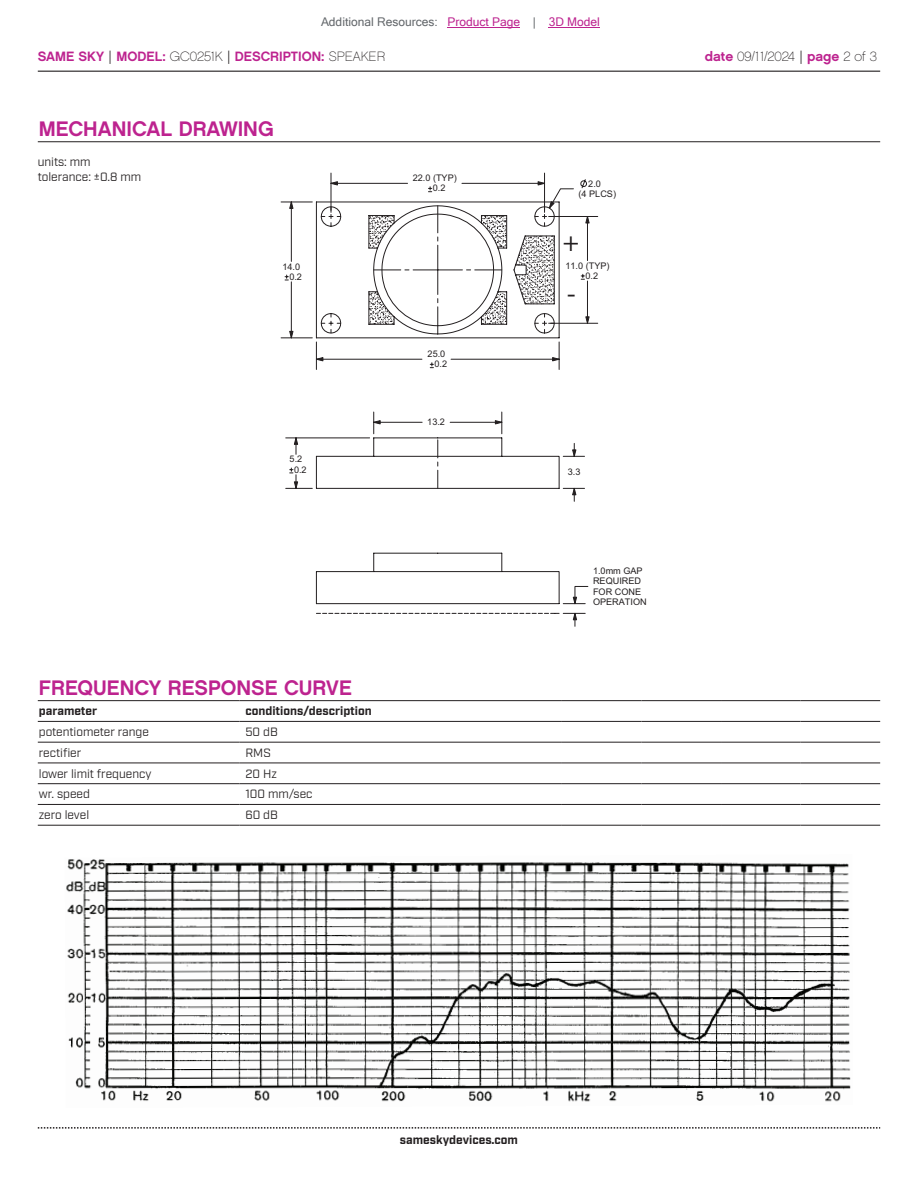
<style>
.page{position:relative;width:918px;height:1188px;background:#fff}
.page>*{position:absolute;margin:0;border:0;box-sizing:border-box;transform-origin:0 0}
.t1{font:27.45px/51.6px "Myriad Pro";color:#231f20}
.t2{font:21px "Chalet New York Nineteen Sixty";color:#bd238f}
.t3{font:13.5px "Chalet New York Nineteen Sixty";color:#bd238f}
.t4{font:13.5px "Chalet Paris Nineteen Sixty";letter-spacing:-.005em;color:#231f20}
.t5{font:12px/14.4px "Industry";color:#231f20}
.t6{font:700 12px "Industry";color:#231f20}
.t7{font:12px "Microsoft Sans Serif";color:#63676b}
.t8{font:9.15px/10.2px "Arial";color:#231f20;text-align:center}
.s1{color:#bd238f}
.s2{font-family:"Industry";color:#231f20}
.s3{font-family:"Chalet Paris Nineteen Sixty";color:#231f20}
.s4{font-family:"Chalet New York Nineteen Sixty";color:#bd238f}
.s5{font-family:"Industry"}
</style>
<div class="page">
<hr style="left:38px;top:71px;width:842px;height:1px;background:#231f20">
<svg style="left:38px;top:1127px;width:842px;height:2px"></svg>
<hr style="left:38px;top:141px;width:842px;height:1px;background:#231f20">
<svg style="left:316px;top:201px;width:244px;height:385px"></svg>
<svg style="left:437px;top:440px;width:1px;height:48px"></svg>
<svg style="left:316px;top:586px;width:272px;height:41px"></svg>
<svg style="left:374px;top:270px;width:35px;height:1px"></svg>
<hr style="left:413px;top:270px;width:49px;height:1px;background:#231f20">
<svg style="left:321px;top:314px;width:20px;height:19px"></svg>
<svg style="left:321px;top:207px;width:20px;height:19px"></svg>
<svg style="left:369px;top:215px;width:26px;height:34px"></svg>
<svg style="left:369px;top:292px;width:26px;height:33px"></svg>
<hr style="left:374px;top:422px;width:48px;height:1px;background:#231f20">
<hr style="left:450px;top:422px;width:52px;height:1px;background:#231f20">
<hr style="left:286px;top:438px;width:84px;height:1px;background:#231f20">
<svg style="left:373px;top:412px;width:7px;height:22px"></svg>
<svg style="left:495px;top:412px;width:8px;height:22px"></svg>
<svg style="left:563px;top:488px;width:22px;height:13px"></svg>
<svg style="left:563px;top:443px;width:22px;height:14px"></svg>
<svg style="left:294px;top:438px;width:4px;height:16px"></svg>
<svg style="left:286px;top:468px;width:26px;height:21px"></svg>
<hr style="left:549px;top:323px;width:49px;height:1px;background:#231f20">
<hr style="left:549px;top:216px;width:49px;height:1px;background:#231f20">
<hr style="left:331px;top:183px;width:77px;height:1px;background:#231f20">
<hr style="left:331px;top:173px;width:1px;height:39px;background:#231f20">
<hr style="left:544px;top:173px;width:1px;height:39px;background:#231f20">
<svg style="left:285px;top:275px;width:3px;height:6px"></svg>
<hr style="left:291px;top:282px;width:1px;height:56px;background:#231f20">
<hr style="left:291px;top:202px;width:1px;height:59px;background:#231f20">
<hr style="left:281px;top:338px;width:31px;height:1px;background:#231f20">
<hr style="left:281px;top:202px;width:31px;height:1px;background:#231f20">
<svg style="left:430px;top:363px;width:3px;height:5px"></svg>
<hr style="left:451px;top:359px;width:108px;height:1px;background:#231f20">
<hr style="left:316px;top:359px;width:106px;height:1px;background:#231f20">
<svg style="left:290px;top:331px;width:3px;height:7px"></svg>
<svg style="left:290px;top:202px;width:3px;height:6px"></svg>
<svg style="left:553px;top:342px;width:7px;height:27px"></svg>
<svg style="left:316px;top:342px;width:7px;height:27px"></svg>
<svg style="left:331px;top:182px;width:7px;height:3px"></svg>
<svg style="left:428px;top:179px;width:161px;height:155px"></svg>
<hr style="left:38px;top:700px;width:201px;height:1px;background:#231f20">
<hr style="left:239px;top:700px;width:323px;height:1px;background:#231f20">
<hr style="left:562px;top:700px;width:79px;height:1px;background:#231f20">
<hr style="left:641px;top:700px;width:80px;height:1px;background:#231f20">
<hr style="left:721px;top:700px;width:80px;height:1px;background:#231f20">
<hr style="left:801px;top:700px;width:79px;height:1px;background:#231f20">
<hr style="left:38px;top:721px;width:201px;height:1px;background:#231f20">
<hr style="left:239px;top:721px;width:323px;height:1px;background:#231f20">
<hr style="left:562px;top:721px;width:79px;height:1px;background:#231f20">
<hr style="left:641px;top:721px;width:80px;height:1px;background:#231f20">
<hr style="left:721px;top:721px;width:80px;height:1px;background:#231f20">
<hr style="left:801px;top:721px;width:79px;height:1px;background:#231f20">
<hr style="left:38px;top:742px;width:201px;height:1px;background:#231f20">
<hr style="left:239px;top:742px;width:323px;height:1px;background:#231f20">
<hr style="left:562px;top:742px;width:79px;height:1px;background:#231f20">
<hr style="left:641px;top:742px;width:80px;height:1px;background:#231f20">
<hr style="left:721px;top:742px;width:80px;height:1px;background:#231f20">
<hr style="left:801px;top:742px;width:79px;height:1px;background:#231f20">
<hr style="left:38px;top:763px;width:201px;height:1px;background:#231f20">
<hr style="left:239px;top:763px;width:323px;height:1px;background:#231f20">
<hr style="left:562px;top:763px;width:79px;height:1px;background:#231f20">
<hr style="left:641px;top:763px;width:80px;height:1px;background:#231f20">
<hr style="left:721px;top:763px;width:80px;height:1px;background:#231f20">
<hr style="left:801px;top:763px;width:79px;height:1px;background:#231f20">
<hr style="left:38px;top:783px;width:201px;height:1px;background:#231f20">
<hr style="left:239px;top:783px;width:323px;height:1px;background:#231f20">
<hr style="left:562px;top:783px;width:79px;height:1px;background:#231f20">
<hr style="left:641px;top:783px;width:80px;height:1px;background:#231f20">
<hr style="left:721px;top:783px;width:80px;height:1px;background:#231f20">
<hr style="left:801px;top:783px;width:79px;height:1px;background:#231f20">
<hr style="left:38px;top:804px;width:201px;height:1px;background:#231f20">
<hr style="left:239px;top:804px;width:323px;height:1px;background:#231f20">
<hr style="left:562px;top:804px;width:79px;height:1px;background:#231f20">
<hr style="left:641px;top:804px;width:80px;height:1px;background:#231f20">
<hr style="left:721px;top:804px;width:80px;height:1px;background:#231f20">
<hr style="left:801px;top:804px;width:79px;height:1px;background:#231f20">
<hr style="left:38px;top:825px;width:201px;height:1px;background:#231f20">
<hr style="left:239px;top:825px;width:323px;height:1px;background:#231f20">
<hr style="left:562px;top:825px;width:79px;height:1px;background:#231f20">
<hr style="left:641px;top:825px;width:80px;height:1px;background:#231f20">
<hr style="left:721px;top:825px;width:80px;height:1px;background:#231f20">
<hr style="left:801px;top:825px;width:79px;height:1px;background:#231f20">
<img style="left:66px;top:859px;width:785px;height:243px">
<hr style="left:448px;top:27px;width:72px;height:1px;background:#bd238f">
<hr style="left:549px;top:27px;width:51px;height:1px;background:#bd238f">
<p class="t7" style="left:321px;top:15px;width:280px">Additional Resources: <span class="s1">Product Page</span> | <span class="s1">3D Model</span></p>
<p class="t3" style="left:38px;top:47px;width:349px">SAME SKY <span class="s2">|</span> MODEL: <span class="s3">GC0251K</span> <span class="s2">|</span> DESCRIPTION: <span class="s3">SPEAKER</span></p>
<p class="t4" style="left:705px;top:48px;width:174px"><span class="s4">date</span> 09/11/2024 <span class="s5">|</span> <span class="s4">page</span> 2 of 3</p>
<h2 class="t2" style="left:39px;top:115px;width:236px">MECHANICAL DRAWING</h2>
<p class="t5" style="left:38px;top:155px;width:105px">units: mm tolerance: ±0.8 mm</p>
<p class="t8" style="left:283px;top:261px;width:19px">14.0</p>
<p class="t8" style="left:289px;top:272px;width:14px">0.2</p>
<p class="t8" style="left:290px;top:454px;width:19px">5.2<br>0.2</p>
<p class="t8" style="left:413px;top:173px;width:46px">22.0 (TYP)</p>
<p class="t8" style="left:433px;top:183px;width:14px">0.2</p>
<p class="t8" style="left:428px;top:349px;width:19px">25.0</p>
<p class="t8" style="left:434px;top:359px;width:14px">0.2</p>
<p class="t8" style="left:427px;top:417px;width:19px">13.2</p>
<h2 class="t2" style="left:39px;top:674px;width:314px">FREQUENCY RESPONSE CURVE</h2>
<p class="t6" style="left:39px;top:704px;width:60px">parameter</p>
<p class="t6" style="left:245px;top:704px;width:128px">conditions/description</p>
<p class="t5" style="left:39px;top:725px;width:112px">potentiometer range</p>
<p class="t5" style="left:245px;top:725px;width:34px">50 dB</p>
<p class="t5" style="left:39px;top:746px;width:44px">rectifier</p>
<p class="t5" style="left:245px;top:746px;width:27px">RMS</p>
<p class="t5" style="left:39px;top:767px;width:114px">lower limit frequency</p>
<p class="t5" style="left:245px;top:767px;width:33px">20 Hz</p>
<p class="t5" style="left:39px;top:787px;width:53px">wr. speed</p>
<p class="t5" style="left:245px;top:787px;width:69px">100 mm/sec</p>
<p class="t5" style="left:39px;top:808px;width:52px">zero level</p>
<p class="t5" style="left:245px;top:808px;width:34px">60 dB</p>
<p class="t8" style="left:579px;top:179px;width:39px">2.0<br>(4 PLCS)</p>
<h1 class="t1" style="left:563px;top:216px;width:18px">+ -</h1>
<p class="t8" style="left:565px;top:261px;width:46px">11.0 (TYP)</p>
<p class="t8" style="left:585px;top:271px;width:14px">0.2</p>
<p class="t8" style="left:568px;top:467px;width:14px">3.3</p>
<p class="t8" style="left:593px;top:566px;width:55px;text-align:left">1.0mm GAP<br>REQUIRED<br>FOR CONE<br>OPERATION</p>
<p class="t6" style="left:400px;top:1132px;width:120px">sameskydevices.com</p>
</div>
